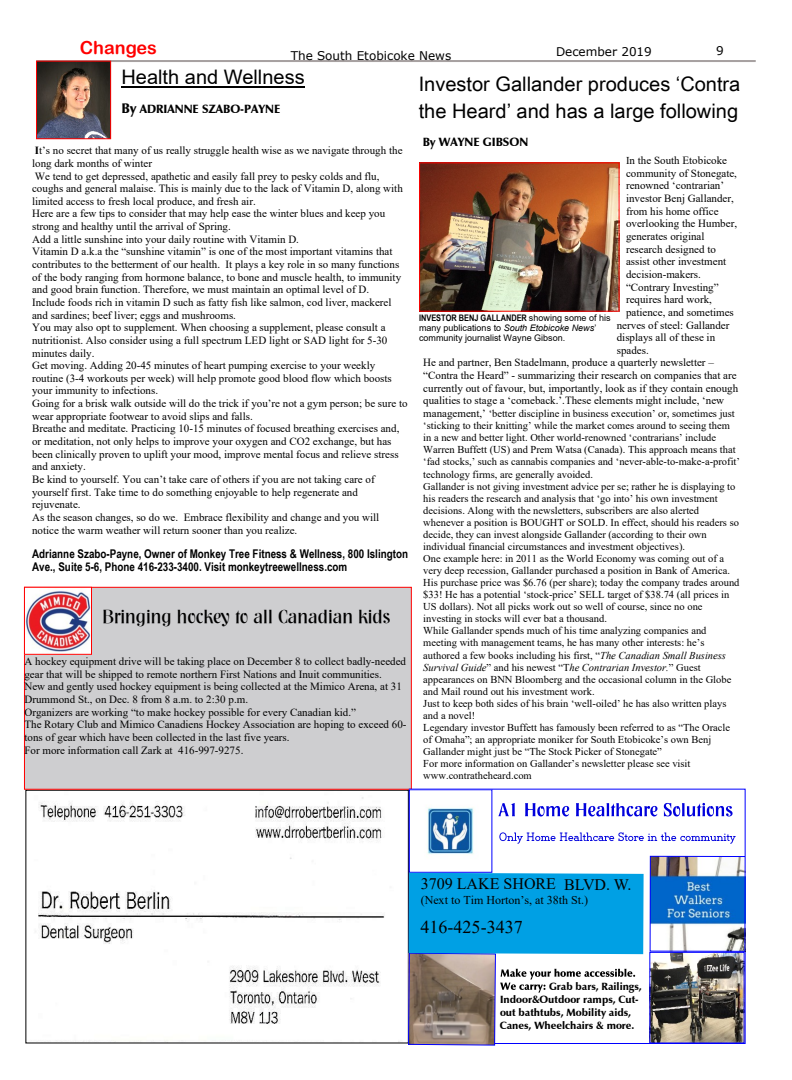
<style>
.page{position:relative;width:792px;height:1080px;background:#fff}
.page>*{position:absolute;margin:0;border:0;box-sizing:border-box;transform-origin:0 0}
.t1{font:20px/26.8px "Arial Unicode MS";color:#000}
.t2{font:20px "Arial";color:#000}
.t3{font:18px "Tennessee SF";color:#000}
.t4{font:18px "Times New Roman";letter-spacing:-.005em;color:#000}
.t5{font:18px "Arial Rounded MT Bold";color:#f00}
.t6{font:16px "Times New Roman";letter-spacing:-.005em;color:#000}
.t7{font:700 12px/13.8px "Arial Narrow";color:#000}
.t8{font:12px "Verdana";color:#000}
.t9{font:900 12px "Zapf Humanist 601 BT";color:#000}
.t10{font:12px "Times New Roman";letter-spacing:-.005em;color:#000}
.t11{font:11px/12.6px "Times New Roman";color:#000}
.t12{font:10.5px/12.1px "Times New Roman";color:#000}
.t13{font:900 10.5px/13.1px "Zapf Humanist 601 BT";color:#000}
.t14{font:9px/10.3px "Arial";color:#000}
.t15{font:700 9px "Arial Narrow";color:#000}
.s1{font-size:14px}
.s2{font-weight:700}
.s3{font-size:10.5px}
.s4{font-size:11px}
.s5{font-style:italic}
.s6{font-family:"Arial";font-weight:400}
</style>
<div class="page">
<hr style="left:36px;top:62px;width:720px;height:1px;background:#100">
<hr style="left:36px;top:61px;width:720px;height:1px;background:#100">
<img style="left:35px;top:797px;width:350px;height:244px">
<hr style="left:121px;top:86px;width:184px;height:1px;background:#000">
<img style="left:38px;top:63px;width:71px;height:74px">
<div style="left:36px;top:61px;width:75px;height:78px;border:1px solid #f00"></div>
<img style="left:421px;top:164px;width:197px;height:146px">
<div style="left:419px;top:162px;width:201px;height:150px;border:1px solid #f00"></div>
<div style="left:24px;top:587px;width:387px;height:202px;background:#ceced0"></div>
<div style="left:24px;top:587px;width:388px;height:203px;border:1px solid #f00"></div>
<img style="left:651px;top:858px;width:93px;height:183px">
<div style="left:650px;top:856px;width:96px;height:96px;border:1px solid #00f"></div>
<img style="left:426px;top:808px;width:48px;height:46px">
<div style="left:409px;top:789px;width:83px;height:84px;border:1px solid #00f"></div>
<svg style="left:498px;top:803px;width:17px;height:13px"></svg>
<svg style="left:525px;top:803px;width:44px;height:13px"></svg>
<svg style="left:576px;top:803px;width:81px;height:13px"></svg>
<svg style="left:664px;top:803px;width:69px;height:14px"></svg>
<svg style="left:499px;top:832px;width:237px;height:12px"></svg>
<div style="left:649px;top:952px;width:96px;height:91px;border:1px solid #00f"></div>
<svg style="left:407px;top:873px;width:237px;height:173px"></svg>
<img style="left:26px;top:589px;width:64px;height:64px">
<div style="left:24px;top:587px;width:68px;height:68px;border:1px solid #f00"></div>
<h2 class="t5" style="left:80px;top:41px;width:79px">Changes</h2>
<p class="t8" style="left:291px;top:51px;width:162px">The South Etobicoke News</p>
<p class="t8" style="left:556px;top:46px;width:97px">December 2019</p>
<p class="t8" style="left:716px;top:45px;width:9px">9</p>
<h1 class="t2" style="left:121px;top:70px;width:185px">Health and Wellness</h1>
<p class="t9" style="left:121px;top:104px;width:160px"><span class="s1">By</span> ADRIANNE SZABO-PAYNE</p>
<p class="t11" style="left:32px;top:145px;width:377px"><span class="s2">I</span>t’s no secret that many of us really struggle health wise as we navigate through the long dark months of winter<br>We tend to get depressed, apathetic and easily fall prey to pesky colds and flu, coughs and general malaise. This is mainly due to the lack of Vitamin D, along with limited access to fresh local produce, and fresh air.<br>Here are a few tips to consider that may help ease the winter blues and keep you strong and healthy until the arrival of Spring.<br>Add a little sunshine into your daily routine with Vitamin D.<br>Vitamin D a.k.a the “sunshine vitamin” is one of the most important vitamins that contributes to the betterment of our health. It plays a key role in so many functions of the body ranging from hormone balance, to bone and muscle health, to immunity and good brain function. Therefore, we must maintain an optimal level of D.<br>Include foods rich in vitamin D such as fatty fish like salmon, cod liver, mackerel and sardines; beef liver; eggs and mushrooms.<br>You may also opt to supplement. When choosing a supplement, please consult a nutritionist. Also consider using a full spectrum LED light or SAD light for 5-30 minutes daily.<br>Get moving. Adding 20-45 minutes of heart pumping exercise to your weekly routine (3-4 workouts per week) will help promote good blood flow which boosts your immunity to infections.<br>Going for a brisk walk outside will do the trick if you’re not a gym person; be sure to wear appropriate footwear to avoid slips and falls.<br>Breathe and meditate. Practicing 10-15 minutes of focused breathing exercises and, or meditation, not only helps to improve your oxygen and CO2 exchange, but has been clinically proven to uplift your mood, improve mental focus and relieve stress and anxiety.<br>Be kind to yourself. You can’t take care of others if you are not taking care of yourself first. Take time to do something enjoyable to help regenerate and rejuvenate.<br>As the season changes, so do we. Embrace flexibility and change and you will notice the warm weather will return sooner than you realize.</p>
<p class="t7" style="left:32px;top:548px;width:378px">Adrianne Szabo-Payne, Owner of Monkey Tree Fitness &amp; Wellness, 800 Islington<br>Ave., Suite 5-6, Phone 416-233-3400. Visit monkeytreewellness.com</p>
<h2 class="t3" style="left:103px;top:606px;width:289px">Bringing hockey to all Canadian kids</h2>
<p class="t11" style="left:24px;top:656px;width:384px">A hockey equipment drive will be taking place on December 8 to collect badly-needed gear that will be shipped to remote northern First Nations and Inuit communities.<br>New and gently used hockey equipment is being collected at the Mimico Arena, at 31<br>Drummond St., on Dec. 8 from 8 a.m. to 2:30 p.m.<br>Organizers are working “to make hockey possible for every Canadian kid.”<br>The Rotary Club and Mimico Canadiens Hockey Association are hoping to exceed 60- tons of gear which have been collected in the last five years.<br>For more information call Zark at 416-997-9275.</p>
<h1 class="t1" style="left:419px;top:72px;width:323px">Investor Gallander produces ‘Contra the Heard’ and has a large following</h1>
<p class="t9" style="left:423px;top:137px;width:107px">By WAYNE GIBSON</p>
<p class="t11" style="left:626px;top:155px;width:103px"><span class="s3">I</span>n the South Etobicoke</p>
<p class="t11" style="left:626px;top:168px;width:112px">community of Stonegate,</p>
<p class="t11" style="left:626px;top:181px;width:100px">renowned ‘contrarian’</p>
<p class="t11" style="left:626px;top:193px;width:109px">investor Benj Gallander,</p>
<p class="t11" style="left:626px;top:206px;width:94px">from his home office</p>
<p class="t11" style="left:626px;top:218px;width:113px">overlooking the Humber,</p>
<p class="t11" style="left:626px;top:231px;width:80px">generates original</p>
<p class="t11" style="left:626px;top:244px;width:91px">research designed to</p>
<p class="t11" style="left:626px;top:256px;width:102px">assist other investment</p>
<p class="t11" style="left:626px;top:269px;width:76px">decision-makers.</p>
<p class="t11" style="left:626px;top:282px;width:94px">“Contrary Investing”</p>
<p class="t11" style="left:626px;top:294px;width:87px">requires hard work,</p>
<p class="t11" style="left:626px;top:307px;width:109px">patience, and sometimes</p>
<p class="t11" style="left:617px;top:320px;width:114px">nerves of steel: Gallander</p>
<p class="t11" style="left:617px;top:332px;width:100px">displays all of these in</p>
<p class="t11" style="left:617px;top:345px;width:34px">spades.</p>
<p class="t11" style="left:423px;top:358px;width:292px">He and partner, Ben Stadelmann, produce a quarterly newsletter –</p>
<p class="t11" style="left:423px;top:370px;width:315px">“Contra the Heard” - summarizing their research on companies that are</p>
<p class="t11" style="left:423px;top:383px;width:316px">currently out of favour, but, importantly, look as if they contain enough</p>
<p class="t11" style="left:423px;top:395px;width:302px">qualities to stage a ‘comeback.’.These elements might include, ‘new</p>
<p class="t12" style="left:423px;top:408px;width:318px"><span class="s4">management,’</span> ‘better discipline in business execution’ or, sometimes just ‘sticking to their knitting’ while the market comes around to seeing them in a new and better light. Other world-renowned ‘contrarians’ include Warren Buffett (US) and Prem Watsa (Canada). This approach means that ‘fad stocks,’ such as cannabis companies and ‘never-able-to-make-a-profit’ technology firms, are generally avoided.<br>Gallander is not giving investment advice per se; rather he is displaying to his readers the research and analysis that ‘go into’ his own investment decisions. Along with the newsletters, subscribers are also alerted whenever a position is BOUGHT or SOLD. In effect, should his readers so decide, they can invest alongside Gallander (according to their own individual financial circumstances and investment objectives).<br>One example here: in 2011 as the World Economy was coming out of a very deep recession, Gallander purchased a position in Bank of America.<br>His purchase price was $6.76 (per share); today the company trades around $33! He has a potential ‘stock-price’ SELL target of $38.74 (all prices in US dollars). Not all picks work out so well of course, since no one investing in stocks will ever bat a thousand.<br>While Gallander spends much of his time analyzing companies and meeting with management teams, he has many other interests: he’s authored a few books including his first, “<span class="s5">The Canadian Small Business Survival Guide</span>” and his newest “T<span class="s5">he Contrarian Investor.</span>” Guest appearances on BNN Bloomberg and the occasional column in the Globe and Mail round out his investment work.<br>Just to keep both sides of his brain ‘well-oiled’ he has also written plays and a novel!<br>Legendary investor Buffett has famously been referred to as “The Oracle of Omaha”; an appropriate moniker for South Etobicoke’s own Benj Gallander might just be “The Stock Picker of Stonegate”<br>For more information on Gallander’s newsletter please see visit www.contratheheard.com</p>
<p class="t15" style="left:419px;top:314px;width:193px">INVESTOR BENJ GALLANDER <span class="s6">showing some of his</span></p>
<p class="t14" style="left:419px;top:323px;width:179px">many publications to <span class="s5">South Etobicoke News</span>’ community journalist Wayne Gibson.</p>
<h3 class="t6" style="left:421px;top:878px;width:212px">3709 LAKE SHORE BLVD. W.</h3>
<p class="t10" style="left:421px;top:896px;width:169px">(Next to Tim Horton’s, at 38th St.)</p>
<h2 class="t4" style="left:421px;top:921px;width:104px">416-425-3437</h2>
<p class="t13" style="left:500px;top:981px;width:143px;text-indent:49px">Grab bars, Railings,<br>Indoor&amp;Outdoor ramps, Cut&shy;out bathtubs, Mobility aids,<br>Canes, Wheelchairs &amp; more.</p>
</div>
